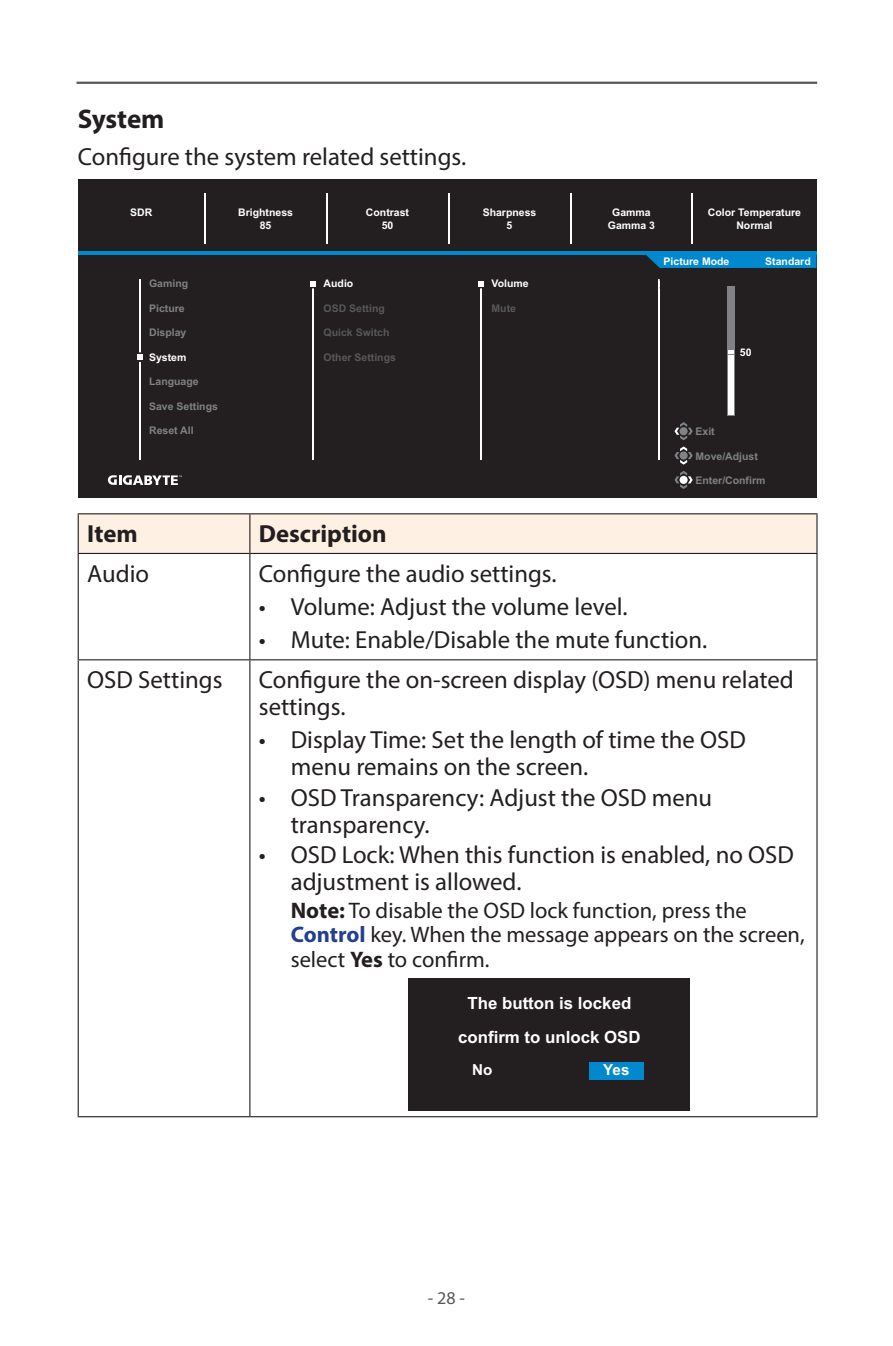
<style>
.page{position:relative;width:893px;height:1346px;background:#fff}
.page>*{position:absolute;margin:0;border:0;box-sizing:border-box;transform-origin:0 0}
.t1{font:700 27px "Myriad Pro";letter-spacing:-.005em;color:#231f20}
.t2{font:24.75px/27px "Myriad Pro";color:#231f20}
.t3{font:700 24.75px "Myriad Pro";color:#231f20}
.t4{font:22.5px/24.8px "Myriad Pro";color:#231f20}
.t5{font:18px "Myriad Pro";color:#57585a}
.t6{font:700 16.88px/33.3px "Arial";color:#fff;text-align:center}
.t7{font:700 15.3px "Arial";color:#fff}
.t8{font:700 10.58px/12.8px "Arial";color:#fff;text-align:center}
.t9{font:700 10.58px "Arial";color:#808285}
.t10{font:700 10.58px "Arial";color:#57585a}
.s1{font-weight:700}
.s2{font-weight:700;color:#253f8e}
</style>
<div class="page">
<hr style="left:77px;top:82px;width:740px;height:2px;background:#57585a">
<div style="left:78px;top:179px;width:738px;height:73px;background:#231f20"></div>
<div style="left:78px;top:255px;width:738px;height:243px;background:#231f20"></div>
<hr style="left:78px;top:252px;width:738px;height:3px;background:#0089cf">
<div style="left:646px;top:255px;width:170px;height:13px;background:#0089cf"></div>
<svg style="left:108px;top:475px;width:74px;height:10px"></svg>
<svg style="left:674px;top:422px;width:19px;height:18px"></svg>
<svg style="left:674px;top:446px;width:19px;height:19px"></svg>
<svg style="left:674px;top:471px;width:19px;height:18px"></svg>
<hr style="left:204px;top:193px;width:1px;height:51px;background:#fff">
<hr style="left:326px;top:193px;width:1px;height:51px;background:#fff">
<hr style="left:448px;top:193px;width:1px;height:51px;background:#fff">
<hr style="left:570px;top:193px;width:1px;height:51px;background:#fff">
<hr style="left:692px;top:193px;width:1px;height:51px;background:#fff">
<hr style="left:139px;top:279px;width:1px;height:181px;background:#fff">
<svg style="left:137px;top:352px;width:6px;height:10px"></svg>
<hr style="left:312px;top:279px;width:1px;height:181px;background:#fff">
<svg style="left:310px;top:279px;width:6px;height:9px"></svg>
<hr style="left:480px;top:279px;width:1px;height:181px;background:#fff">
<svg style="left:478px;top:279px;width:6px;height:9px"></svg>
<hr style="left:658px;top:279px;width:1px;height:181px;background:#fff">
<div style="left:727px;top:286px;width:7px;height:129px;background:#808285"></div>
<svg style="left:728px;top:351px;width:5px;height:3px"></svg>
<div style="left:728px;top:355px;width:5px;height:59px;background:#fff"></div>
<div style="left:79px;top:514px;width:737px;height:39px;background:#fef0e2"></div>
<hr style="left:78px;top:513px;width:172px;height:1px;background:#231f20">
<hr style="left:78px;top:514px;width:1px;height:39px;background:#231f20">
<hr style="left:250px;top:513px;width:568px;height:1px;background:#231f20">
<hr style="left:249px;top:514px;width:1px;height:39px;background:#231f20">
<hr style="left:816px;top:514px;width:2px;height:39px;background:#231f20">
<hr style="left:78px;top:553px;width:172px;height:1px;background:#231f20">
<hr style="left:78px;top:554px;width:1px;height:105px;background:#231f20">
<hr style="left:250px;top:553px;width:568px;height:1px;background:#231f20">
<hr style="left:249px;top:554px;width:1px;height:105px;background:#231f20">
<hr style="left:816px;top:554px;width:2px;height:105px;background:#231f20">
<hr style="left:78px;top:659px;width:172px;height:1px;background:#231f20">
<hr style="left:78px;top:660px;width:1px;height:456px;background:#231f20">
<hr style="left:250px;top:659px;width:568px;height:1px;background:#231f20">
<hr style="left:249px;top:660px;width:1px;height:456px;background:#231f20">
<hr style="left:816px;top:660px;width:2px;height:456px;background:#231f20">
<hr style="left:78px;top:1116px;width:172px;height:1px;background:#231f20">
<hr style="left:250px;top:1116px;width:568px;height:1px;background:#231f20">
<div style="left:409px;top:978px;width:281px;height:132px;background:#231f20"></div>
<div style="left:589px;top:1062px;width:55px;height:17px;background:#0089cf"></div>
<p class="t1" style="left:78px;top:101px;width:88px">System</p>
<p class="t2" style="left:78px;top:143px;width:390px">Configure the system related settings.</p>
<p class="t8" style="left:130px;top:206px;width:24px">SDR</p>
<p class="t8" style="left:238px;top:206px;width:56px">Brightness<br>85</p>
<p class="t8" style="left:366px;top:206px;width:45px">Contrast<br>50</p>
<p class="t8" style="left:483px;top:206px;width:55px">Sharpness<br>5</p>
<p class="t8" style="left:608px;top:206px;width:49px">Gamma<br>Gamma 3</p>
<p class="t8" style="left:708px;top:206px;width:95px">Color Temperature<br>Normal</p>
<p class="t9" style="left:149px;top:276px;width:41px">Gaming</p>
<p class="t9" style="left:149px;top:301px;width:37px">Picture</p>
<p class="t9" style="left:149px;top:325px;width:39px">Display</p>
<p class="t8" style="left:149px;top:351px;width:39px">System</p>
<p class="t9" style="left:149px;top:374px;width:51px">Language</p>
<p class="t9" style="left:149px;top:398px;width:70px">Save Settings</p>
<p class="t9" style="left:149px;top:423px;width:46px">Reset All</p>
<p class="t8" style="left:324px;top:277px;width:31px">Audio</p>
<p class="t10" style="left:324px;top:301px;width:63px">OSD Setting</p>
<p class="t10" style="left:324px;top:325px;width:67px">Quick Switch</p>
<p class="t10" style="left:324px;top:350px;width:74px">Other Settings</p>
<p class="t8" style="left:492px;top:277px;width:39px">Volume</p>
<p class="t10" style="left:492px;top:301px;width:26px">Mute</p>
<p class="t8" style="left:664px;top:255px;width:67px">Picture Mode</p>
<p class="t8" style="left:765px;top:255px;width:47px">Standard</p>
<p class="t8" style="left:740px;top:345px;width:13px">50</p>
<p class="t9" style="left:695px;top:424px;width:21px">Exit</p>
<p class="t9" style="left:695px;top:448px;width:64px">Move/Adjust</p>
<p class="t9" style="left:695px;top:473px;width:71px">Enter/Confirm</p>
<p class="t3" style="left:87px;top:517px;width:52px">Item</p>
<p class="t3" style="left:259px;top:517px;width:129px">Description</p>
<p class="t2" style="left:87px;top:559px;width:63px">Audio</p>
<p class="t2" style="left:259px;top:559px;width:299px">Configure the audio settings.</p>
<p class="t2" style="left:259px;top:593px;width:370px">• Volume: Adjust the volume level.</p>
<p class="t2" style="left:259px;top:626px;width:450px">• Mute: Enable/Disable the mute function.</p>
<p class="t2" style="left:87px;top:666px;width:137px">OSD Settings</p>
<p class="t2" style="left:259px;top:666px;width:536px">Configure the on-screen display (OSD) menu related settings.</p>
<p class="t2" style="left:291px;top:726px;width:457px;text-indent:-32px">• Display Time: Set the length of time the OSD menu remains on the screen.</p>
<p class="t2" style="left:291px;top:783px;width:423px;text-indent:-32px">• OSD Transparency: Adjust the OSD menu transparency.</p>
<p class="t2" style="left:291px;top:840px;width:505px;text-indent:-32px">• OSD Lock: When this function is enabled, no OSD adjustment is allowed.</p>
<p class="t4" style="left:291px;top:897px;width:515px"><span class="s1">Note:</span> To disable the OSD lock function, press the<br><span class="s2">Control</span> key. When the message appears on the screen, select <span class="s1">Yes</span> to confirm.</p>
<p class="t6" style="left:458px;top:987px;width:184px">The button is locked confirm to unlock OSD</p>
<p class="t7" style="left:472px;top:1059px;width:22px">No</p>
<p class="t7" style="left:603px;top:1059px;width:28px">Yes</p>
<p class="t5" style="left:428px;top:1287px;width:39px">- 28 -</p>
</div>
